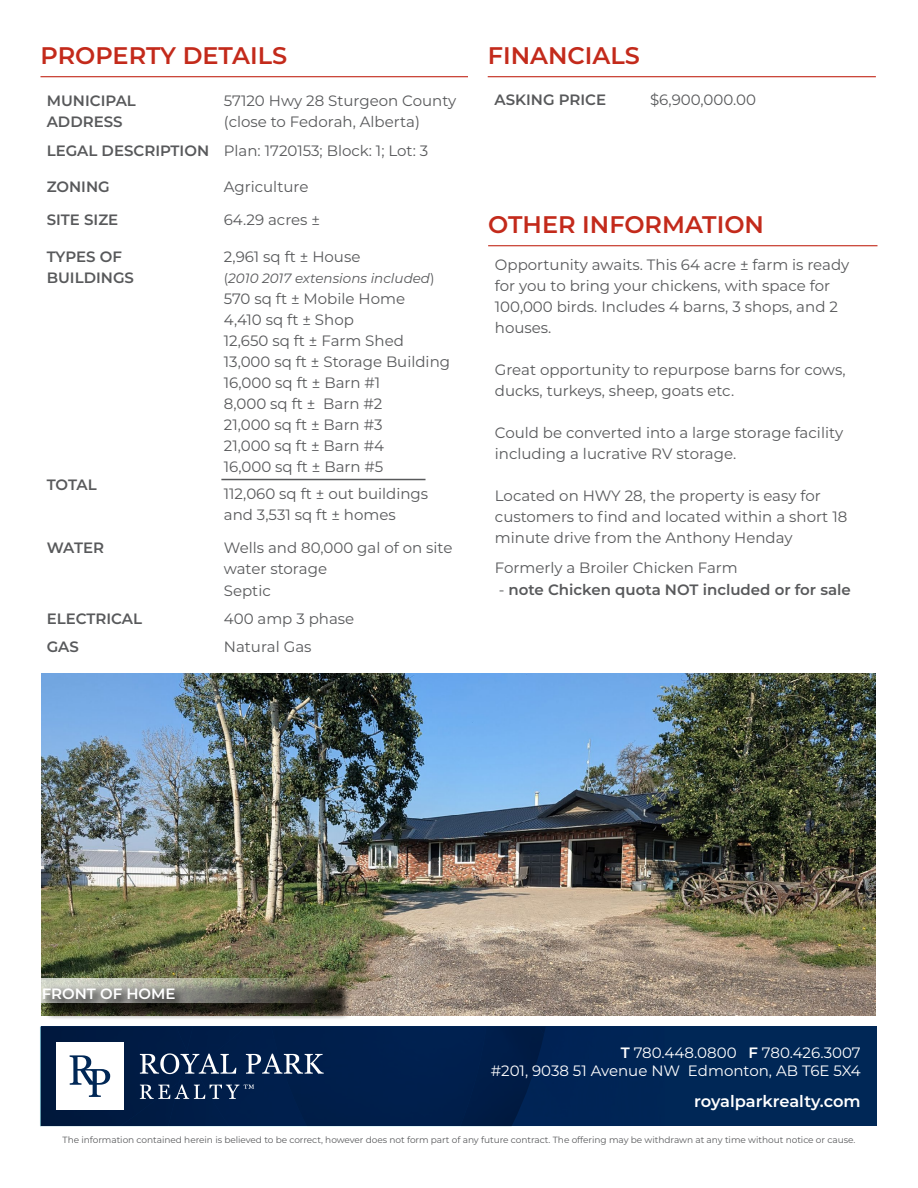
<style>
.page{position:relative;width:918px;height:1188px;background:#fff}
.page>*{position:absolute;margin:0;border:0;box-sizing:border-box;transform-origin:0 0}
.t1{font:600 24px "Montserrat";color:#c32a1b}
.t2{font:600 16.2px "Montserrat";letter-spacing:-.005em;color:#fff}
.t3{font:15px/21px "Montserrat";color:#58595b}
.t4{font:600 15px/21px "Montserrat";color:#58595b}
.t5{font:15px/18px "Montserrat";color:#fff;text-align:right}
.t6{font:600 15px "Montserrat";color:#fff}
.t7{font:italic 13.5px "Montserrat";color:#58595b}
.t8{font:9px "Montserrat";letter-spacing:-.005em;color:#58595b}
.s1{font-weight:600}
.s2{font-style:normal}
.s3{font-weight:400}
</style>
<div class="page">
<div style="left:41px;top:1026px;width:836px;height:100px;background:#002756"></div>
<svg style="left:539px;top:1027px;width:7px;height:8px"></svg>
<div style="left:40px;top:1027px;width:139px;height:99px;background:#001940"></div>
<img style="left:176px;top:1027px;width:11px;height:24px">
<img style="left:179px;top:1051px;width:8px;height:2px">
<div style="left:120px;top:1082px;width:48px;height:44px;background:#001b42"></div>
<img style="left:168px;top:1074px;width:27px;height:52px">
<div style="left:195px;top:1027px;width:76px;height:99px;background:#001e4a"></div>
<div style="left:271px;top:1027px;width:215px;height:99px;background:#001f4d"></div>
<svg style="left:140px;top:1053px;width:96px;height:21px"></svg>
<svg style="left:246px;top:1054px;width:78px;height:20px"></svg>
<svg style="left:140px;top:1084px;width:114px;height:15px"></svg>
<div style="left:56px;top:1042px;width:68px;height:68px;background:#fff"></div>
<svg style="left:70px;top:1055px;width:40px;height:42px"></svg>
<hr style="left:40px;top:76px;width:428px;height:1px;background:#c32a1b">
<hr style="left:488px;top:76px;width:388px;height:1px;background:#c32a1b">
<hr style="left:488px;top:245px;width:390px;height:1px;background:#c32a1b">
<img style="left:41px;top:674px;width:835px;height:341px">
<div style="left:44px;top:981px;width:307px;height:40px;background:#000;opacity:.75"></div>
<svg style="left:41px;top:978px;width:292px;height:24px;background:#808172"></svg>
<svg style="left:41px;top:986px;width:146px;height:26px;background:#666760"></svg>
<hr style="left:221px;top:479px;width:205px;height:1px;background:#58595b">
<h1 class="t1" style="left:40px;top:38px;width:248px">PROPERTY DETAILS</h1>
<h1 class="t1" style="left:488px;top:38px;width:154px">FINANCIALS</h1>
<p class="t4" style="left:494px;top:88px;width:113px">ASKING PRICE</p>
<p class="t3" style="left:650px;top:88px;width:108px">$6,900,000.00</p>
<p class="t4" style="left:47px;top:90px;width:91px">MUNICIPAL<br>ADDRESS</p>
<p class="t3" style="left:224px;top:90px;width:234px">57120 Hwy 28 Sturgeon County (close to Fedorah, Alberta)</p>
<p class="t3" style="left:47px;top:139px;width:383px"><span class="s1">LEGAL DESCRIPTION</span> Plan: 1720153; Block: 1; Lot: 3</p>
<p class="t4" style="left:47px;top:176px;width:65px">ZONING</p>
<p class="t3" style="left:224px;top:176px;width:86px">Agriculture</p>
<p class="t4" style="left:47px;top:209px;width:73px">SITE SIZE</p>
<p class="t3" style="left:224px;top:209px;width:98px">64.29 acres ±</p>
<p class="t4" style="left:47px;top:246px;width:89px">TYPES OF<br>BUILDINGS</p>
<h1 class="t1" style="left:488px;top:207px;width:277px">OTHER INFORMATION</h1>
<p class="t3" style="left:224px;top:246px;width:138px">2,961 sq ft ± House</p>
<p class="t7" style="left:224px;top:269px;width:212px"><span class="s2">(</span>2010 2017 extensions included<span class="s2">)</span></p>
<p class="t3" style="left:224px;top:288px;width:228px">570 sq ft ± Mobile Home<br>4,410 sq ft ± Shop<br>12,650 sq ft ± Farm Shed<br>13,000 sq ft ± Storage Building<br>16,000 sq ft ± Barn #1<br>8,000 sq ft ± Barn #2<br>21,000 sq ft ± Barn #3<br>21,000 sq ft ± Barn #4<br>16,000 sq ft ± Barn #5</p>
<p class="t3" style="left:224px;top:483px;width:206px">112,060 sq ft ± out buildings and 3,531 sq ft ± homes</p>
<p class="t3" style="left:495px;top:253px;width:356px">Opportunity awaits. This 64 acre ± farm is ready for you to bring your chickens, with space for 100,000 birds. Includes 4 barns, 3 shops, and 2 houses.</p>
<p class="t3" style="left:495px;top:358px;width:352px">Great opportunity to repurpose barns for cows, ducks, turkeys, sheep, goats etc.</p>
<p class="t3" style="left:495px;top:421px;width:350px">Could be converted into a large storage facility including a lucrative RV storage.</p>
<p class="t3" style="left:495px;top:484px;width:354px">Located on HWY 28, the property is easy for customers to find and located within a short 18 minute drive from the Anthony Henday</p>
<p class="t3" style="left:495px;top:556px;width:244px">Formerly a Broiler Chicken Farm</p>
<p class="t4" style="left:499px;top:579px;width:354px"><span class="s3">-</span> note Chicken quota NOT included or for sale</p>
<p class="t4" style="left:47px;top:474px;width:52px">TOTAL</p>
<p class="t4" style="left:47px;top:536px;width:59px">WATER</p>
<p class="t3" style="left:224px;top:536px;width:230px">Wells and 80,000 gal of on site water storage</p>
<p class="t3" style="left:224px;top:580px;width:49px">Septic</p>
<p class="t4" style="left:47px;top:608px;width:97px">ELECTRICAL</p>
<p class="t3" style="left:224px;top:608px;width:132px">400 amp 3 phase</p>
<p class="t4" style="left:47px;top:636px;width:34px">GAS</p>
<p class="t3" style="left:224px;top:636px;width:89px">Natural Gas</p>
<p class="t6" style="left:42px;top:983px;width:135px">FRONT OF HOME</p>
<p class="t5" style="left:491px;top:1044px;width:371px"><span class="s1">T</span> 780.448.0800 <span class="s1">F</span> 780.426.3007<br>#201, 9038 51 Avenue NW Edmonton, AB T6E 5X4</p>
<p class="t2" style="left:694px;top:1090px;width:168px">royalparkrealty.com</p>
<p class="t8" style="left:63px;top:1133px;width:794px">The information contained herein is believed to be correct, however does not form part of any future contract. The offering may be withdrawn at any time without notice or cause.</p>
</div>
